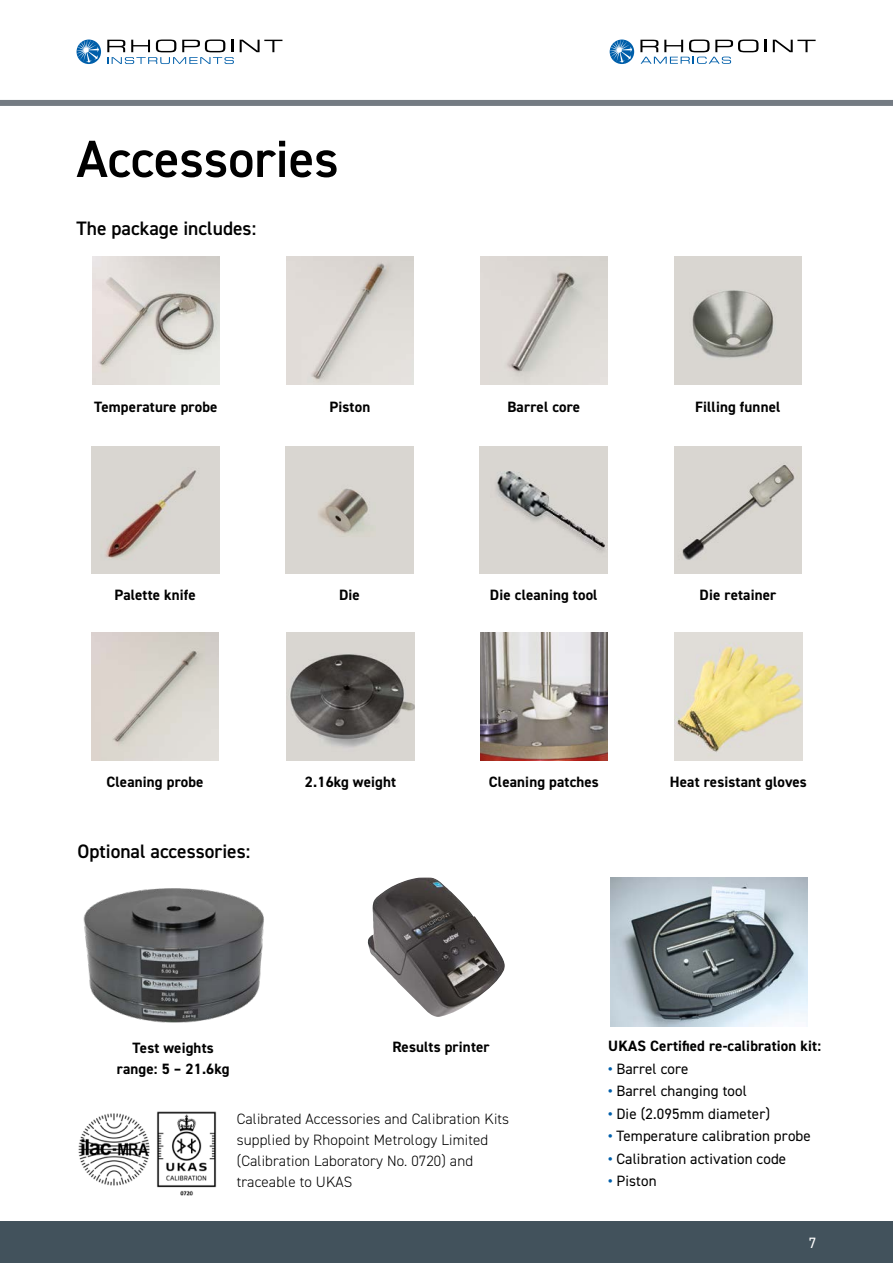
<style>
.page{position:relative;width:893px;height:1263px;background:#fff}
.page>*{position:absolute;margin:0;border:0;box-sizing:border-box;transform-origin:0 0}
.t1{font:600 52.5px "DIN2014";color:#000}
.t2{font:600 19.5px "DIN2014";color:#000}
.t3{font:700 15px/21px "DIN2014";letter-spacing:.01em;color:#000;text-align:center}
.t4{font:300 15px/21px "DIN2014";letter-spacing:.01em;color:#000}
.t5{font:15px "DIN2014";letter-spacing:.01em;color:#000}
.t6{font:15px "DIN2014";color:#fff}
.s1{font-weight:700;color:#005faa}
</style>
<div class="page">
<div style="left:0;top:100px;width:893px;height:6px;background:#747b83"></div>
<div style="left:0;top:1221px;width:893px;height:42px;background:#42525c"></div>
<svg style="left:240px;top:40px;width:42px;height:12px"></svg>
<svg style="left:107px;top:40px;width:127px;height:24px"></svg>
<svg style="left:77px;top:40px;width:24px;height:24px"></svg>
<svg style="left:77px;top:40px;width:22px;height:23px"></svg>
<svg style="left:764px;top:40px;width:2px;height:12px"></svg>
<svg style="left:773px;top:40px;width:43px;height:12px"></svg>
<svg style="left:610px;top:40px;width:24px;height:24px"></svg>
<svg style="left:610px;top:40px;width:22px;height:23px"></svg>
<svg style="left:640px;top:40px;width:118px;height:24px"></svg>
<img style="left:92px;top:257px;width:128px;height:127px">
<img style="left:286px;top:257px;width:128px;height:127px">
<img style="left:286px;top:446px;width:127px;height:128px">
<img style="left:480px;top:446px;width:127px;height:128px">
<img style="left:674px;top:257px;width:127px;height:127px">
<img style="left:480px;top:257px;width:128px;height:127px">
<img style="left:674px;top:446px;width:128px;height:128px">
<img style="left:91px;top:446px;width:128px;height:128px">
<img style="left:91px;top:632px;width:128px;height:128px">
<img style="left:287px;top:632px;width:127px;height:128px">
<img style="left:480px;top:632px;width:128px;height:128px">
<img style="left:675px;top:632px;width:127px;height:128px">
<img style="left:610px;top:878px;width:197px;height:148px">
<img style="left:83px;top:888px;width:181px;height:135px">
<img style="left:367px;top:878px;width:138px;height:139px">
<img style="left:78px;top:1111px;width:139px;height:85px">
<h1 class="t1" style="left:77px;top:134px;width:264px">Accessories</h1>
<h2 class="t2" style="left:77px;top:219px;width:181px">The package includes:</h2>
<p class="t3" style="left:94px;top:397px;width:125px">Temperature probe</p>
<p class="t3" style="left:329px;top:397px;width:42px">Piston</p>
<p class="t3" style="left:507px;top:397px;width:74px">Barrel core</p>
<p class="t3" style="left:695px;top:397px;width:87px">Filling funnel</p>
<p class="t3" style="left:115px;top:585px;width:83px">Palette knife</p>
<p class="t3" style="left:700px;top:585px;width:78px">Die retainer</p>
<p class="t3" style="left:339px;top:585px;width:22px">Die</p>
<p class="t3" style="left:490px;top:585px;width:109px">Die cleaning tool</p>
<p class="t3" style="left:106px;top:772px;width:99px">Cleaning probe</p>
<p class="t3" style="left:305px;top:772px;width:93px">2.16kg weight</p>
<p class="t3" style="left:489px;top:772px;width:112px">Cleaning patches</p>
<p class="t3" style="left:670px;top:772px;width:139px">Heat resistant gloves</p>
<h2 class="t2" style="left:77px;top:842px;width:175px">Optional accessories:</h2>
<p class="t3" style="left:117px;top:1037px;width:114px">Test weights range: 5 – 21.6kg</p>
<p class="t3" style="left:392px;top:1037px;width:99px">Results printer</p>
<p class="t3" style="left:608px;top:1036px;width:214px">UKAS Certified re-calibration kit:</p>
<p class="t5" style="left:608px;top:1062px;width:82px"><span class="s1">•</span> Barrel core</p>
<p class="t5" style="left:608px;top:1084px;width:140px"><span class="s1">•</span> Barrel changing tool</p>
<p class="t5" style="left:608px;top:1107px;width:164px"><span class="s1">•</span> Die (2.095mm diameter)</p>
<p class="t5" style="left:608px;top:1129px;width:204px"><span class="s1">•</span> Temperature calibration probe</p>
<p class="t5" style="left:608px;top:1152px;width:180px"><span class="s1">•</span> Calibration activation code</p>
<p class="t5" style="left:608px;top:1174px;width:50px"><span class="s1">•</span> Piston</p>
<p class="t4" style="left:237px;top:1108px;width:274px">Calibrated Accessories and Calibration Kits supplied by Rhopoint Metrology Limited (Calibration Laboratory No. 0720) and traceable to UKAS</p>
<p class="t6" style="left:809px;top:1236px;width:9px">7</p>
</div>
